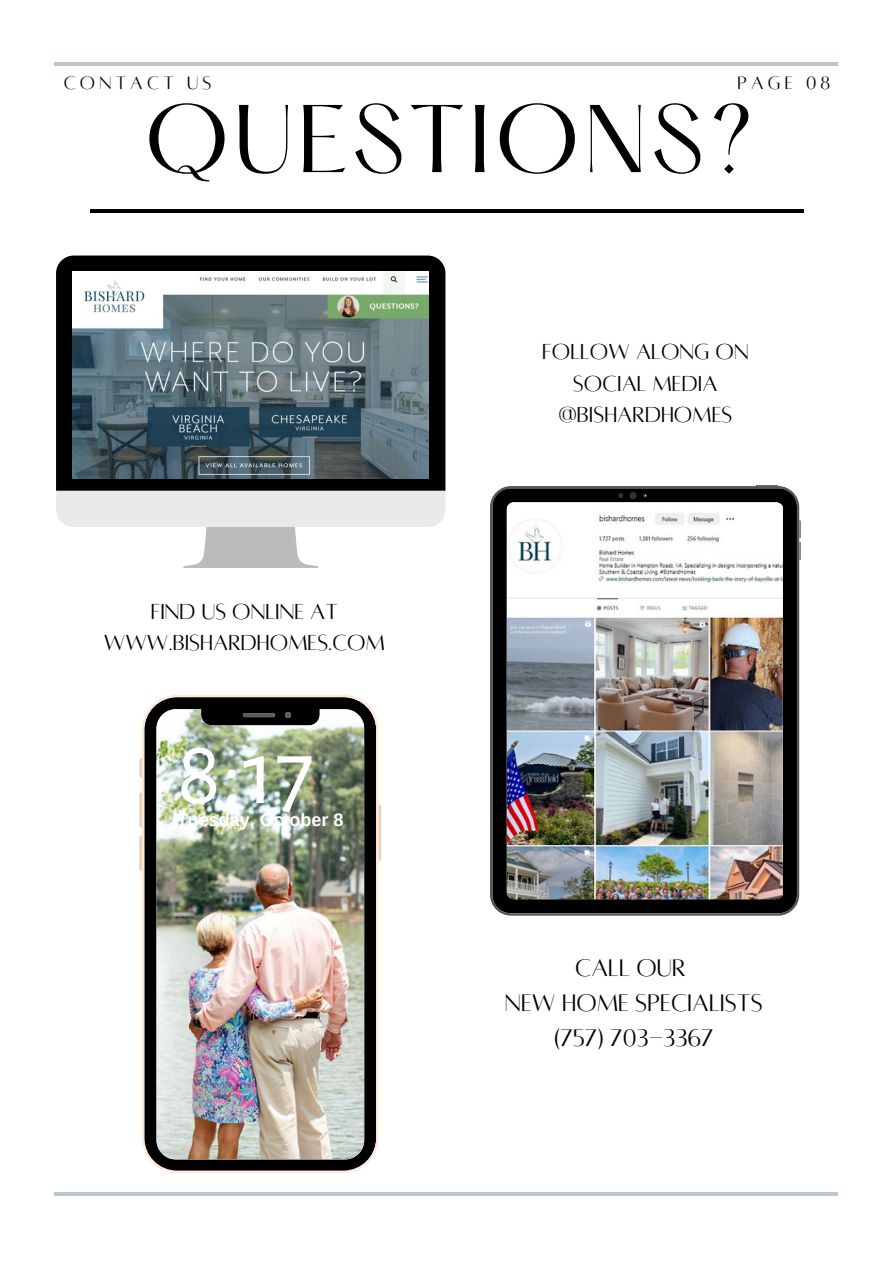
<style>
.page{position:relative;width:893px;height:1264px;background:#fff}
.page>*{position:absolute;margin:0;border:0;box-sizing:border-box;transform-origin:0 0}
.t1{font:93.75px "Alegreya Sans";color:#fff}
.t2{font:83.85px "Hatton";letter-spacing:.05em;color:#000}
.t3{font:26.4px/34.8px "Alta regular";color:#000;text-align:center}
.t4{font:24px/31.5px "Alta regular";color:#000;text-align:center}
.t5{font:19.8px "Alta regular";letter-spacing:.21em;color:#000}
.t6{font:700 18px "Arimo";color:#fff}
</style>
<div class="page">
<hr style="left:55px;top:62px;width:783px;height:4px;background:#bac7ce">
<hr style="left:91px;top:209px;width:713px;height:4px;background:#000">
<hr style="left:55px;top:1192px;width:783px;height:4px;background:#bac7ce">
<div style="left:56px;top:255px;width:389px;height:244px;background:#000"></div>
<svg style="left:56px;top:483px;width:389px;height:44px;fill:#e9e9e9"></svg>
<svg style="left:174px;top:519px;width:153px;height:49px;fill:#bcbcbc"></svg>
<img style="left:139px;top:695px;width:242px;height:477px">
<svg style="left:490px;top:485px;width:310px;height:430px;fill:#010101"></svg>
<img style="left:507px;top:502px;width:275px;height:397px">
<svg style="left:610px;top:485px;width:11px;height:22px"></svg>
<svg style="left:621px;top:485px;width:24px;height:22px"></svg>
<svg style="left:634px;top:486px;width:20px;height:19px"></svg>
<svg style="left:653px;top:486px;width:1px;height:18px"></svg>
<svg style="left:636px;top:486px;width:17px;height:18px"></svg>
<svg style="left:756px;top:485px;width:22px;height:1px"></svg>
<svg style="left:792px;top:512px;width:8px;height:22px"></svg>
<svg style="left:792px;top:534px;width:8px;height:33px"></svg>
<img style="left:72px;top:271px;width:356px;height:207px">
<p class="t5" style="left:64px;top:73px;width:149px">CONTACT US</p>
<p class="t5" style="left:737px;top:73px;width:94px">PAGE 08</p>
<h3 class="t2" style="left:144px;top:100px;width:611px">QUESTIONS?</h3>
<h1 class="t4" style="left:104px;top:595px;width:283px">FIND US ONLINE AT<br>WWW.BISHARDHOMES.COM</h1>
<p class="t1" style="left:177px;top:728px;width:139px">8:17</p>
<p class="t6" style="left:177px;top:809px;width:168px">Tuesday, October 8</p>
<p class="t4" style="left:542px;top:336px;width:208px">FOLLOW ALONG ON<br>SOCIAL MEDIA @BISHARDHOMES</p>
<h2 class="t3" style="left:505px;top:951px;width:259px">CALL OUR<br>NEW HOME SPECIALISTS (757) 703-3367</h2>
</div>
